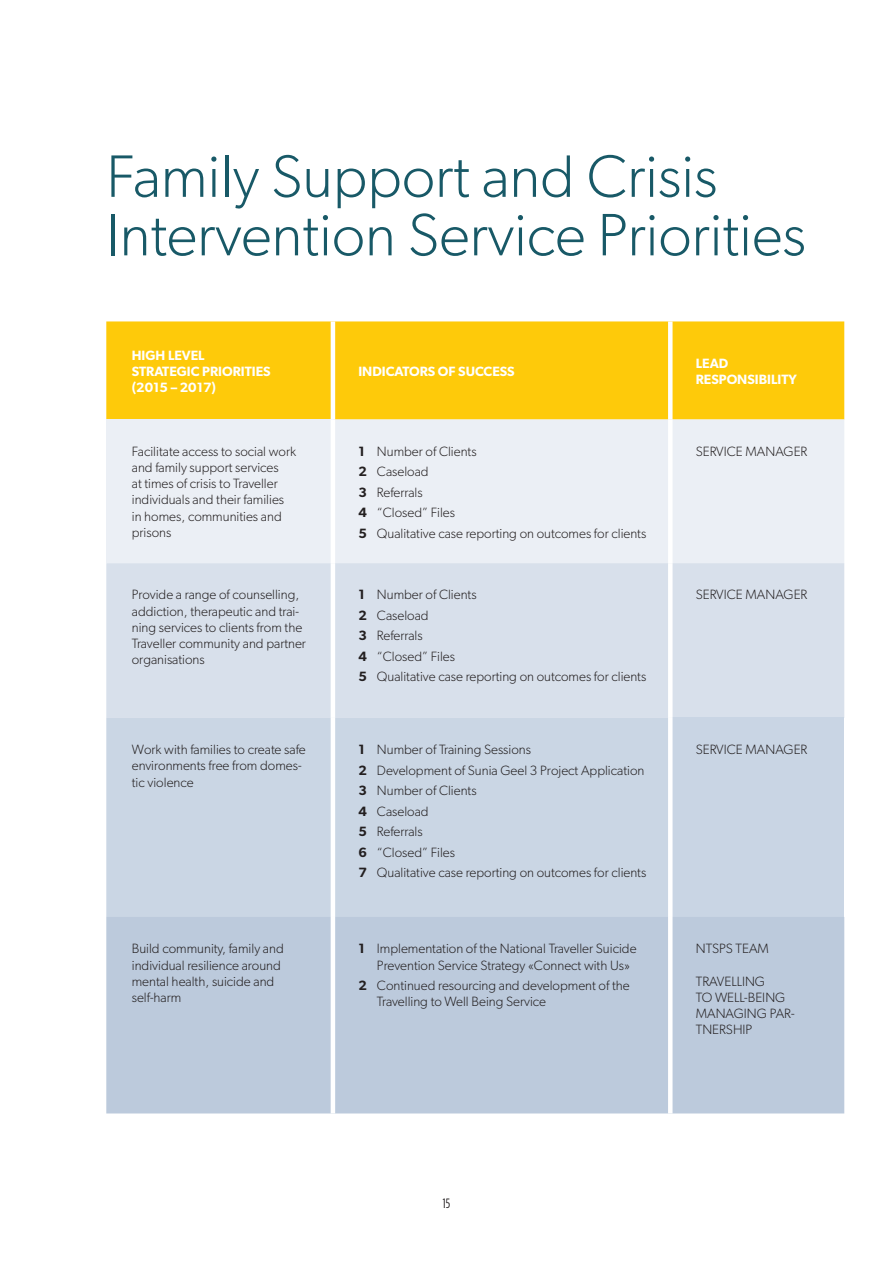
<style>
.page{position:relative;width:893px;height:1263px;background:#fff}
.page>*{position:absolute;margin:0;border:0;box-sizing:border-box;transform-origin:0 0}
.titre{font:300 60px/58.5px "Gibson";color:#185967}
.Tableau_puce{font:300 13.5px/16.2px "Gibson";color:#231f20}
.t1{font:600 13.5px/16.2px "Gibson";color:#fff}
.t2{font:condensed 13.5px "Gotham HTF";color:#231f20}
.s1{font-weight:600}
</style>
<div class="page">
<div style="left:106px;top:321px;width:738px;height:98px;background:#feca0a"></div>
<div style="left:106px;top:419px;width:227px;height:144px;background:#ebeff5"></div>
<div style="left:335px;top:419px;width:509px;height:144px;background:#ebeff5"></div>
<div style="left:106px;top:563px;width:738px;height:155px;background:#d8e0eb"></div>
<div style="left:106px;top:718px;width:562px;height:199px;background:#cad6e4"></div>
<div style="left:670px;top:718px;width:174px;height:199px;background:#c9d5e4"></div>
<div style="left:106px;top:917px;width:738px;height:196px;background:#bccadc"></div>
<hr style="left:331px;top:321px;width:4px;height:98px;background:#fff">
<div style="left:668px;top:321px;width:5px;height:98px;background:#fff"></div>
<hr style="left:331px;top:419px;width:4px;height:144px;background:#fff">
<div style="left:668px;top:419px;width:5px;height:144px;background:#fff"></div>
<hr style="left:331px;top:563px;width:4px;height:155px;background:#fff">
<div style="left:668px;top:563px;width:5px;height:155px;background:#fff"></div>
<hr style="left:331px;top:718px;width:4px;height:199px;background:#fff">
<div style="left:668px;top:718px;width:5px;height:199px;background:#fff"></div>
<hr style="left:331px;top:917px;width:4px;height:196px;background:#fff">
<div style="left:668px;top:917px;width:5px;height:196px;background:#fff"></div>
<p class="titre" style="left:106px;top:146px;width:701px">Family Support and Crisis<br>Intervention Service Priorities</p>
<p class="t1" style="left:132px;top:347px;width:140px">HIGH LEVEL<br>STRATEGIC PRIORITIES</p>
<p class="t1" style="left:132px;top:379px;width:86px">(2015 – 2017)</p>
<p class="t1" style="left:358px;top:363px;width:158px">INDICATORS OF SUCCESS</p>
<p class="t1" style="left:696px;top:355px;width:103px">LEAD<br>RESPONSIBILITY</p>
<p class="Tableau_puce" style="left:132px;top:443px;width:166px">Facilitate access to social work and family support services<br>at times of crisis to Traveller individuals and their families in homes, communities and prisons</p>
<p class="Tableau_puce" style="left:358px;top:443px;width:120px"><span class="s1">1</span> Number of Clients</p>
<p class="Tableau_puce" style="left:358px;top:463px;width:72px"><span class="s1">2</span> Caseload</p>
<p class="Tableau_puce" style="left:358px;top:484px;width:66px"><span class="s1">3</span> Referrals</p>
<p class="Tableau_puce" style="left:358px;top:504px;width:98px"><span class="s1">4</span> “Closed” Files</p>
<p class="Tableau_puce" style="left:358px;top:525px;width:289px"><span class="s1">5</span> Qualitative case reporting on outcomes for clients</p>
<p class="Tableau_puce" style="left:132px;top:587px;width:176px">Provide a range of counselling, addiction, therapeutic and trai&shy;ning services to clients from the<br>Traveller community and partner organisations</p>
<p class="Tableau_puce" style="left:358px;top:587px;width:120px"><span class="s1">1</span> Number of Clients</p>
<p class="Tableau_puce" style="left:358px;top:607px;width:72px"><span class="s1">2</span> Caseload</p>
<p class="Tableau_puce" style="left:358px;top:627px;width:66px"><span class="s1">3</span> Referrals</p>
<p class="Tableau_puce" style="left:358px;top:648px;width:98px"><span class="s1">4</span> “Closed” Files</p>
<p class="Tableau_puce" style="left:358px;top:668px;width:289px"><span class="s1">5</span> Qualitative case reporting on outcomes for clients</p>
<p class="Tableau_puce" style="left:132px;top:741px;width:175px">Work with families to create safe environments free from domes&shy;tic violence</p>
<p class="Tableau_puce" style="left:358px;top:741px;width:174px"><span class="s1">1</span> Number of Training Sessions</p>
<p class="Tableau_puce" style="left:358px;top:762px;width:287px"><span class="s1">2</span> Development of Sunia Geel 3 Project Application</p>
<p class="Tableau_puce" style="left:358px;top:782px;width:120px"><span class="s1">3</span> Number of Clients</p>
<p class="Tableau_puce" style="left:358px;top:803px;width:72px"><span class="s1">4</span> Caseload</p>
<p class="Tableau_puce" style="left:358px;top:823px;width:66px"><span class="s1">5</span> Referrals</p>
<p class="Tableau_puce" style="left:358px;top:844px;width:98px"><span class="s1">6</span> “Closed” Files</p>
<p class="Tableau_puce" style="left:358px;top:864px;width:289px"><span class="s1">7</span> Qualitative case reporting on outcomes for clients</p>
<p class="Tableau_puce" style="left:132px;top:940px;width:153px">Build community, family and individual resilience around mental health, suicide and self-harm</p>
<p class="Tableau_puce" style="left:377px;top:940px;width:261px;text-indent:-18px"><span class="s1">1</span> Implementation of the National Traveller Suicide<br>Prevention Service Strategy «Connect with Us»</p>
<p class="Tableau_puce" style="left:377px;top:977px;width:254px;text-indent:-18px"><span class="s1">2</span> Continued resourcing and development of the<br>Travelling to Well Being Service</p>
<p class="Tableau_puce" style="left:696px;top:443px;width:113px">SERVICE MANAGER</p>
<p class="Tableau_puce" style="left:696px;top:587px;width:113px">SERVICE MANAGER</p>
<p class="Tableau_puce" style="left:696px;top:741px;width:113px">SERVICE MANAGER</p>
<p class="Tableau_puce" style="left:696px;top:940px;width:75px">NTSPS TEAM</p>
<p class="Tableau_puce" style="left:696px;top:973px;width:100px">TRAVELLING<br>TO WELL-BEING<br>MANAGING PAR-<br>TNERSHIP</p>
<p class="t2" style="left:443px;top:1196px;width:9px">15</p>
</div>
